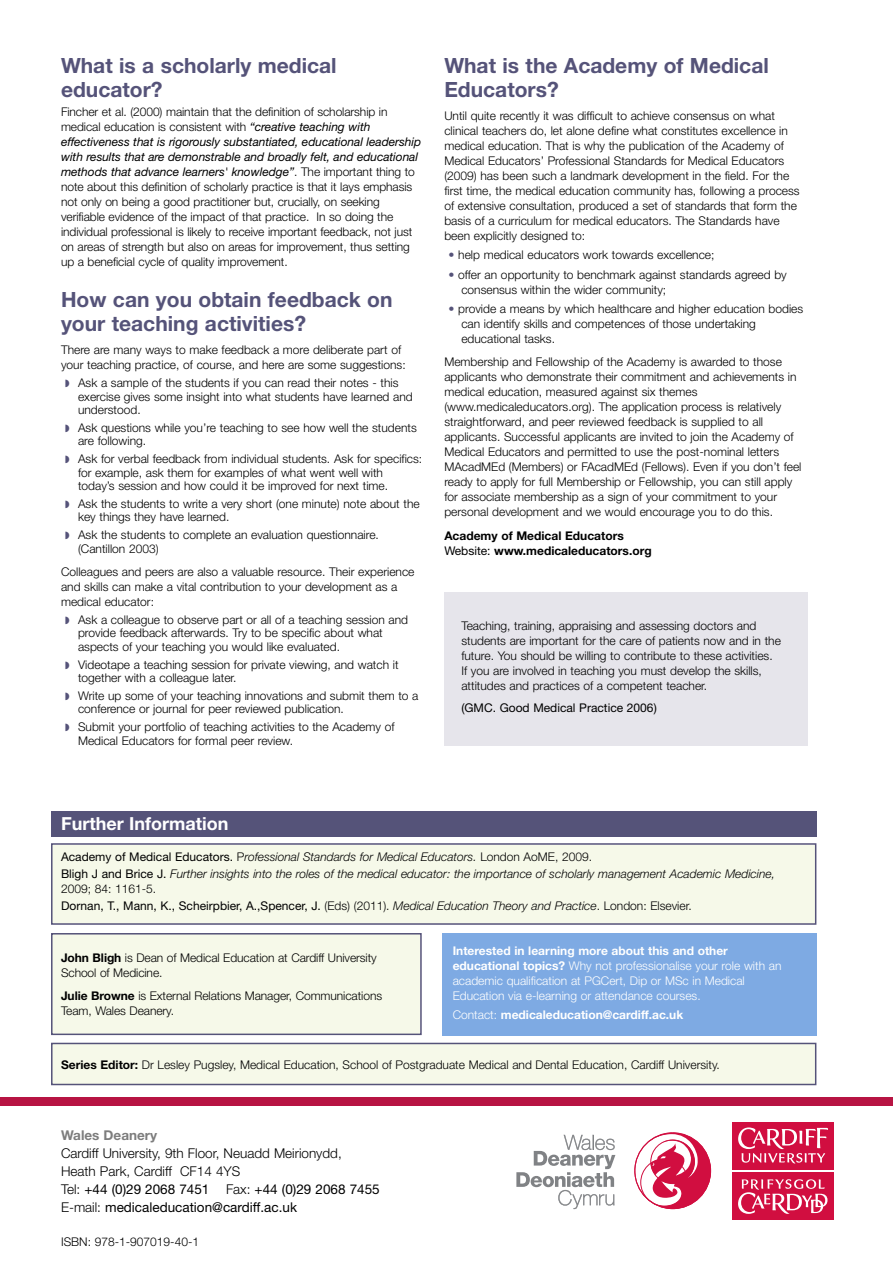
<style>
.page{position:relative;width:893px;height:1263px;background:#fff}
.page>*{position:absolute;margin:0;border:0;box-sizing:border-box;transform-origin:0 0}
.t1{font:700 21px/24px "Helvetica Neue";color:#555379}
.t2{font:700 18px "Helvetica Neue";color:#fff}
.t3{font:300 13.5px/18px "Helvetica Neue";color:#000}
.t4{font:700 13.5px "Helvetica Neue";color:#7d7d7d}
.t5{font:300 12px/15px "Helvetica Neue";color:#000}
.t6{font:italic 300 12px/17.4px "Helvetica Neue";color:#000}
.t7{font:300 12px/15px "Helvetica Neue";color:#fff}
.t8{font:700 12px "Helvetica Neue LT";color:#fff}
.t9{font:700 12px "Helvetica Neue";color:#fff}
.t10{font:700 12px "Helvetica Neue LT";color:#000}
.t11{font:12px "Helvetica Neue";color:#000}
.t12{font:700 12px "Helvetica Neue";color:#000}
.s1{font-weight:400;font-style:italic}
.s2{color:#555379}
.s3{font-family:"Helvetica Neue";font-weight:400}
.s4{font-weight:400;font-style:normal}
.s5{font-style:normal}
.s6{font-weight:400}
.s7{font-style:italic}
.s8{font-weight:700}
.s9{font-family:"Helvetica Neue LT";font-weight:700}
.s10{font-weight:300}
</style>
<div class="page">
<div style="left:444px;top:592px;width:364px;height:154px;background:#e6e5eb"></div>
<div style="left:0;top:1097px;width:893px;height:9px;background:#b71443"></div>
<svg style="left:516px;top:1135px;width:99px;height:74px"></svg>
<svg style="left:634px;top:1132px;width:77px;height:77px"></svg>
<div style="left:732px;top:1172px;width:101px;height:48px;background:#d10e40"></div>
<svg style="left:738px;top:1179px;width:89px;height:35px"></svg>
<div style="left:732px;top:1122px;width:101px;height:48px;background:#d10e40"></div>
<svg style="left:738px;top:1127px;width:90px;height:36px"></svg>
<div style="left:53px;top:1044px;width:762px;height:40px;background:#f6f9e9"></div>
<div style="left:51px;top:1043px;width:765px;height:42px;border:2px solid #555379"></div>
<div style="left:53px;top:845px;width:762px;height:78px;background:#f6f9e9"></div>
<div style="left:51px;top:843px;width:765px;height:82px;border:2px solid #555379"></div>
<div style="left:53px;top:934px;width:367px;height:99px;background:#f6f9e9"></div>
<div style="left:51px;top:933px;width:371px;height:102px;border:2px solid #555379"></div>
<div style="left:51px;top:812px;width:765px;height:25px;background:#555379"></div>
<div style="left:443px;top:933px;width:374px;height:102px;background:#7eaae3"></div>
<h1 class="t1" style="left:61px;top:53px;width:277px">What is a scholarly medical educator?</h1>
<p class="t5" style="left:61px;top:104px;width:362px">Fincher et al. (2000) maintain that the definition of scholarship in medical education is consistent with <span class="s1">“creative teaching with effectiveness that is rigorously substantiated, educational leadership with results that are demonstrable and broadly felt, and educational methods that advance learners' knowledge”</span>. The important thing to note about this definition of scholarly practice is that it lays emphasis not only on being a good practitioner but, crucially, on seeking verifiable evidence of the impact of that practice. In so doing the individual professional is likely to receive important feedback, not just on areas of strength but also on areas for improvement, thus setting up a beneficial cycle of quality improvement.</p>
<h1 class="t1" style="left:61px;top:287px;width:333px">How can you obtain feedback on your teaching activities?</h1>
<p class="t5" style="left:61px;top:342px;width:346px">There are many ways to make feedback a more deliberate part of your teaching practice, of course, and here are some suggestions:</p>
<p class="t5" style="left:78px;top:376px;width:336px;line-height:13.5px;text-indent:-13px"><span class="s2">◗</span> Ask a sample of the students if you can read their notes - this exercise gives some insight into what students have learned and understood.</p>
<p class="t5" style="left:78px;top:421px;width:340px;line-height:13.5px;text-indent:-13px"><span class="s2">◗</span> Ask questions while you’re teaching to see how well the students are following.</p>
<p class="t5" style="left:78px;top:452px;width:346px;line-height:13.5px;text-indent:-13px"><span class="s2">◗</span> Ask for verbal feedback from individual students. Ask for specifics: for example, ask them for examples of what went well with today’s session and how could it be improved for next time.</p>
<p class="t5" style="left:78px;top:497px;width:343px;line-height:13.5px;text-indent:-13px"><span class="s2">◗</span> Ask the students to write a very short (one minute) note about the key things they have learned.</p>
<p class="t5" style="left:78px;top:528px;width:302px;line-height:13.5px;text-indent:-13px"><span class="s2">◗</span> Ask the students to complete an evaluation questionnaire. (Cantillon 2003)</p>
<p class="t5" style="left:61px;top:564px;width:355px">Colleagues and peers are also a valuable resource. Their experience and skills can make a vital contribution to your development as a medical educator:</p>
<p class="t5" style="left:78px;top:613px;width:332px;line-height:13.5px;text-indent:-13px"><span class="s2">◗</span> Ask a colleague to observe part or all of a teaching session and provide feedback afterwards. Try to be specific about what aspects of your teaching you would like evaluated.</p>
<p class="t5" style="left:78px;top:657px;width:322px;line-height:13.5px;text-indent:-13px"><span class="s2">◗</span> Videotape a teaching session for private viewing, and watch it together with a colleague later.</p>
<p class="t5" style="left:78px;top:689px;width:342px;line-height:13.5px;text-indent:-13px"><span class="s2">◗</span> Write up some of your teaching innovations and submit them to a conference or journal for peer reviewed publication.</p>
<p class="t5" style="left:78px;top:720px;width:318px;line-height:13.5px;text-indent:-13px"><span class="s2">◗</span> Submit your portfolio of teaching activities to the Academy of<br>Medical Educators for formal peer review.</p>
<h1 class="t1" style="left:444px;top:53px;width:326px">What is the Academy of Medical<br>Educators?</h1>
<p class="t5" style="left:444px;top:108px;width:357px">Until quite recently it was difficult to achieve consensus on what clinical teachers do, let alone define what constitutes excellence in medical education. That is why the publication of the Academy of Medical Educators’ Professional Standards for Medical Educators (2009) has been such a landmark development in the field. For the first time, the medical education community has, following a process of extensive consultation, produced a set of standards that form the basis of a curriculum for medical educators. The Standards have been explicitly designed to:</p>
<p class="t5" style="left:449px;top:247px;width:267px"><span class="s2">•</span> help medical educators work towards excellence;</p>
<p class="t5" style="left:461px;top:267px;width:327px;text-indent:-13px"><span class="s2">•</span> offer an opportunity to benchmark against standards agreed by consensus within the wider community;</p>
<p class="t5" style="left:461px;top:301px;width:343px;text-indent:-13px"><span class="s2">•</span> provide a means by which healthcare and higher education bodies can identify skills and competences of those undertaking educational tasks.</p>
<p class="t5" style="left:444px;top:354px;width:359px">Membership and Fellowship of the Academy is awarded to those applicants who demonstrate their commitment and achievements in medical education, measured against six themes (www.medicaleducators.org). The application process is relatively straightforward, and peer reviewed feedback is supplied to all applicants. Successful applicants are invited to join the Academy of Medical Educators and permitted to use the post-nominal letters MAcadMEd (Members) or FAcadMEd (Fellows). Even if you don’t feel ready to apply for full Membership or Fellowship, you can still apply for associate membership as a sign of your commitment to your personal development and we would encourage you to do this.</p>
<p class="t12" style="left:444px;top:528px;width:181px">Academy of Medical Educators</p>
<p class="t10" style="left:444px;top:546px;width:209px"><span class="s3">Website:</span> www.medicaleducators.org</p>
<p class="t5" style="left:461px;top:618px;width:321px">Teaching, training, appraising and assessing doctors and students are important for the care of patients now and in the future. You should be willing to contribute to these activities.<br>If you are involved in teaching you must develop the skills, attitudes and practices of a competent teacher.</p>
<p class="t11" style="left:461px;top:701px;width:197px">(GMC. Good Medical Practice 2006)</p>
<h2 class="t2" style="left:61px;top:812px;width:169px">Further Information</h2>
<p class="t6" style="left:61px;top:848px;width:715px"><span class="s4">Academy of Medical Educators.</span> <span class="s5">P</span>rofessional Standards for Medical Educators. <span class="s5">London AoME, 2009.<br></span><span class="s4">Bligh J and Brice J.</span> Further insights into the roles of the medical educator: the importance of scholarly management Academic Medicine,</p>
<p class="t5" style="left:61px;top:879px;width:632px;line-height:17.4px">2009; 84: 1161-5.<br><span class="s6">Dornan, T., Mann, K., Scheirpbier, A.,Spencer, J.</span> (Eds) (2011). <span class="s7">Medical Education Theory and Practice</span>. London: Elsevier.</p>
<p class="t5" style="left:61px;top:950px;width:317px"><span class="s8">John Bligh</span> is Dean of Medical Education at Cardiff University<br>School of Medicine.</p>
<p class="t5" style="left:61px;top:988px;width:323px"><span class="s8">Julie Browne</span> is External Relations Manager, Communications<br>Team, Wales Deanery.</p>
<p class="t8" style="left:453px;top:946px;width:277px">Interested in learning more about this and other</p>
<p class="t7" style="left:453px;top:958px;width:330px"><span class="s9">educational topics?</span> Why not professionalise your role with an academic qualification at PGCert, Dip or MSc in Medical<br>Education via e-learning or attendance courses.</p>
<p class="t9" style="left:453px;top:1007px;width:232px"><span class="s10">Contact:</span> medicaleducation@cardiff.ac.uk</p>
<p class="t5" style="left:61px;top:1056px;width:660px"><span class="s8">Series Editor:</span> Dr Lesley Pugsley, Medical Education, School of Postgraduate Medical and Dental Education, Cardiff University.</p>
<p class="t4" style="left:61px;top:1127px;width:98px">Wales Deanery</p>
<p class="t3" style="left:61px;top:1144px;width:320px">Cardiff University, 9th Floor, Neuadd Meirionydd, Heath Park, Cardiff CF14 4YS<br>Tel: <span class="s6">+44 (0)29 2068 7451</span> Fax: <span class="s6">+44 (0)29 2068 7455<br></span>E-mail: <span class="s6">medicaleducation@cardiff.ac.uk</span></p>
<p class="t5" style="left:61px;top:1234px;width:140px">ISBN: 978-1-907019-40-1</p>
</div>
